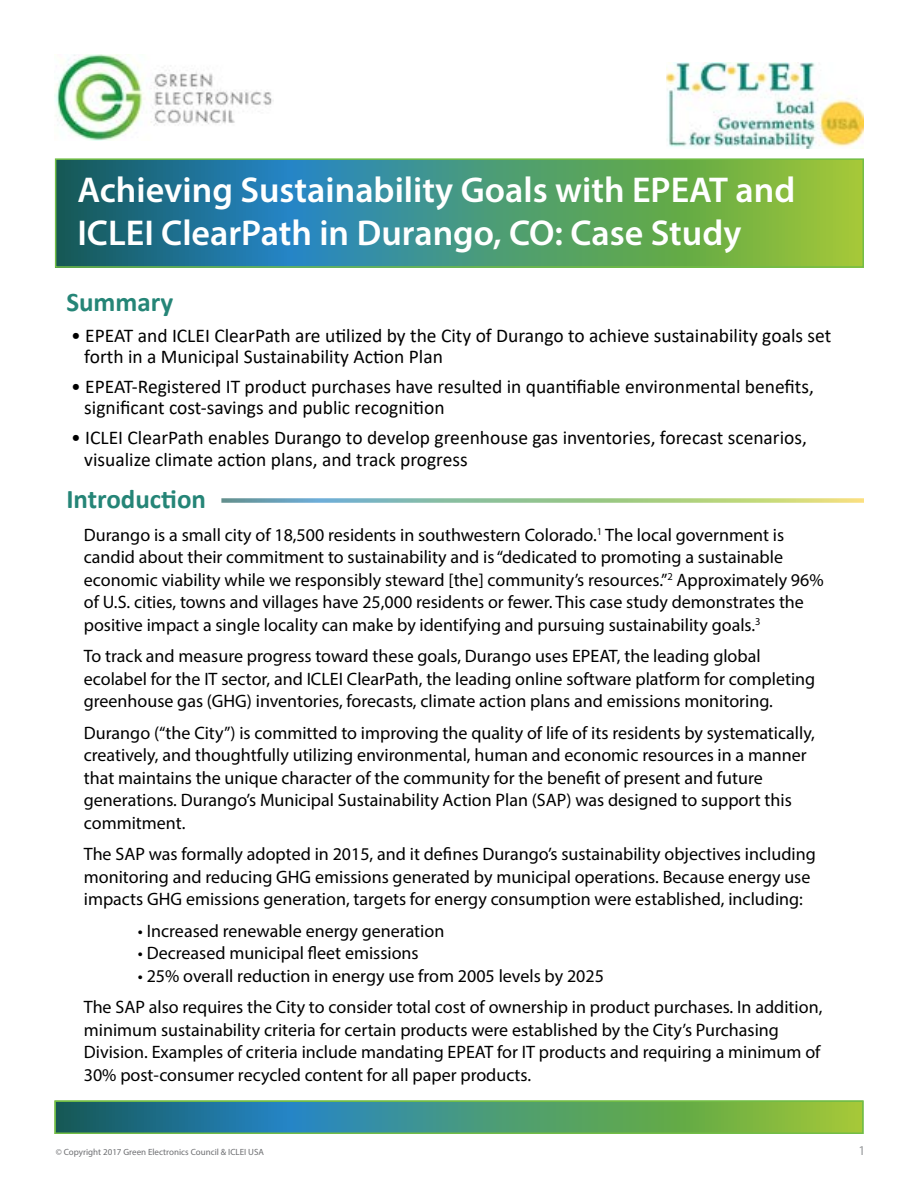
<style>
.page{position:relative;width:918px;height:1188px;background:#fff}
.page>*{position:absolute;margin:0;border:0;box-sizing:border-box;transform-origin:0 0}
.t1{font:600 36px/43.2px "Myriad Pro";color:#fff}
.t2{font:700 27px "Calibri";color:#258577}
.t3{font:19.5px/21px "Calibri";color:#000}
.t4{font:18px/22.5px "Myriad Pro";color:#000}
.t5{font:13.5px "Myriad Pro";color:#97999c}
.t6{font:9px "Myriad Pro";color:#6d6e71}
</style>
<div class="page">
<img style="left:55px;top:54px;width:219px;height:86px">
<img style="left:666px;top:63px;width:198px;height:86px">
<svg style="left:57px;top:1103px;width:804px;height:28px;background:#499474"></svg>
<div style="left:54px;top:1100px;width:810px;height:34px;border:2px solid #72bd46"></div>
<svg style="left:58px;top:161px;width:803px;height:104px;background:#499475"></svg>
<div style="left:55px;top:158px;width:809px;height:110px;border:2px solid #72bd46"></div>
<svg style="left:221px;top:498px;width:643px;height:5px;background:#a3c8a1"></svg>
<h1 class="t1" style="left:77px;top:168px;width:720px">Achieving Sustainability Goals with EPEAT and<br>ICLEI ClearPath in Durango, CO: Case Study</h1>
<h2 class="t2" style="left:66px;top:283px;width:109px">Summary</h2>
<p class="t3" style="left:84px;top:324px;width:748px;text-indent:-13px">• EPEAT and ICLEI ClearPath are utilized by the City of Durango to achieve sustainability goals set forth in a Municipal Sustainability Action Plan</p>
<p class="t3" style="left:84px;top:375px;width:731px;text-indent:-13px">• EPEAT-Registered IT product purchases have resulted in quantifiable environmental benefits, significant cost-savings and public recognition</p>
<p class="t3" style="left:84px;top:425px;width:724px;line-height:22.5px;text-indent:-13px">• ICLEI ClearPath enables Durango to develop greenhouse gas inventories, forecast scenarios, visualize climate action plans, and track progress</p>
<h2 class="t2" style="left:66px;top:480px;width:141px">Introduction</h2>
<p class="t4" style="left:84px;top:523px;width:741px">Durango is a small city of 18,500 residents in southwestern Colorado.<sup>1</sup> The local government is candid about their commitment to sustainability and is “dedicated to promoting a sustainable economic viability while we responsibly steward [the] community’s resources.”<sup>2</sup> Approximately 96% of U.S. cities, towns and villages have 25,000 residents or fewer. This case study demonstrates the positive impact a single locality can make by identifying and pursuing sustainability goals.<sup>3</sup></p>
<p class="t4" style="left:84px;top:645px;width:733px">To track and measure progress toward these goals, Durango uses EPEAT, the leading global ecolabel for the IT sector, and ICLEI ClearPath, the leading online software platform for completing greenhouse gas (GHG) inventories, forecasts, climate action plans and emissions monitoring.</p>
<p class="t4" style="left:84px;top:721px;width:733px">Durango (“the City”) is committed to improving the quality of life of its residents by systematically, creatively, and thoughtfully utilizing environmental, human and economic resources in a manner that maintains the unique character of the community for the benefit of present and future generations. Durango’s Municipal Sustainability Action Plan (SAP) was designed to support this commitment.</p>
<p class="t4" style="left:84px;top:843px;width:733px">The SAP was formally adopted in 2015, and it defines Durango’s sustainability objectives including monitoring and reducing GHG emissions generated by municipal operations. Because energy use impacts GHG emissions generation, targets for energy consumption were established, including:</p>
<p class="t4" style="left:138px;top:919px;width:308px">• Increased renewable energy generation</p>
<p class="t4" style="left:138px;top:942px;width:282px">• Decreased municipal fleet emissions</p>
<p class="t4" style="left:84px;top:960px;width:740px;line-height:31.5px;text-indent:54px">• 25% overall reduction in energy use from 2005 levels by 2025<br>The SAP also requires the City to consider total cost of ownership in product purchases. In addition,</p>
<p class="t4" style="left:84px;top:1018px;width:738px">minimum sustainability criteria for certain products were established by the City’s Purchasing<br>Division. Examples of criteria include mandating EPEAT for IT products and requiring a minimum of<br>30% post-consumer recycled content for all paper products.</p>
<p class="t6" style="left:56px;top:1147px;width:210px">© Copyright 2017 Green Electronics Council &amp; ICLEI USA</p>
<p class="t5" style="left:859px;top:1142px;width:8px">1</p>
</div>
